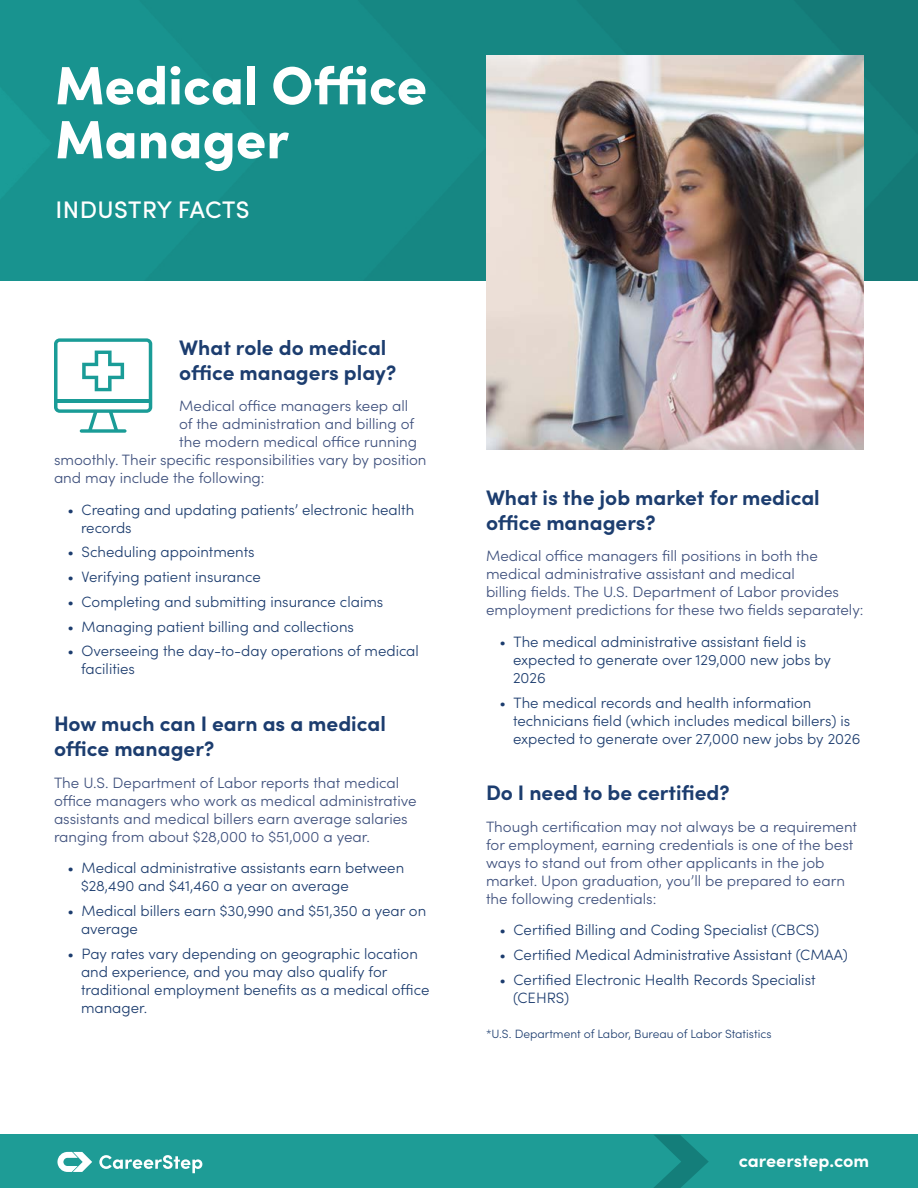
<style>
.page{position:relative;width:918px;height:1188px;background:#fff}
.page>*{position:absolute;margin:0;border:0;box-sizing:border-box;transform-origin:0 0}
.t1{font:900 54px/54px "Sofia Pro";color:#fff}
.t2{font:500 24px "Sofia Pro";letter-spacing:.02em;color:#fff}
.t3{font:700 21px/25.2px "Sofia Pro";color:#1c3d6f}
.t4{font:700 18px "Sofia Pro";letter-spacing:-.005em;color:#fff}
.t5{font:300 15px/18px "Sofia Pro";color:#1c3c6e}
.t6{font:300 15px/18px "Sofia Pro";color:#3d4f7c}
.t7{font:300 12px "Sofia Pro";color:#1c3c6e}
</style>
<div class="page">
<div style="left:0;top:0;width:918px;height:281px;background:linear-gradient(to right,#199692,#147b77)"></div>
<img style="left:486px;top:55px;width:378px;height:394px">
<hr style="left:80px;top:429px;width:47px;height:4px;background:#5eb9b5;border-radius:2px">
<svg style="left:54px;top:338px;width:98px;height:94px"></svg>
<hr style="left:56px;top:399px;width:95px;height:3px;background:#1a9c97">
<div style="left:0;top:1135px;width:918px;height:53px;background:#1e9c96"></div>
<svg style="left:654px;top:1135px;width:55px;height:53px"></svg>
<svg style="left:57px;top:1152px;width:35px;height:20px"></svg>
<svg style="left:99px;top:1155px;width:103px;height:18px"></svg>
<h1 class="t1" style="left:55px;top:54px;width:374px">Medical Office<br>Manager</h1>
<h2 class="t2" style="left:55px;top:192px;width:196px">INDUSTRY FACTS</h2>
<h3 class="t3" style="left:179px;top:333px;width:219px">What role do medical office managers play?</h3>
<p class="t6" style="left:179px;top:396px;width:231px">Medical office managers keep all</p>
<p class="t6" style="left:179px;top:414px;width:237px">of the administration and billing of</p>
<p class="t6" style="left:179px;top:432px;width:239px">the modern medical office running</p>
<p class="t6" style="left:54px;top:450px;width:374px">smoothly. Their specific responsibilities vary by position</p>
<p class="t6" style="left:54px;top:468px;width:212px">and may include the following:</p>
<p class="t5" style="left:81px;top:500px;width:335px;text-indent:-14px">• Creating and updating patients’ electronic health records</p>
<p class="t5" style="left:68px;top:542px;width:189px">• Scheduling appointments</p>
<p class="t5" style="left:68px;top:567px;width:195px">• Verifying patient insurance</p>
<p class="t5" style="left:68px;top:592px;width:317px">• Completing and submitting insurance claims</p>
<p class="t5" style="left:68px;top:617px;width:288px">• Managing patient billing and collections</p>
<p class="t5" style="left:81px;top:641px;width:339px;text-indent:-14px">• Overseeing the day-to-day operations of medical facilities</p>
<h3 class="t3" style="left:54px;top:710px;width:333px">How much can I earn as a medical office manager?</h3>
<p class="t6" style="left:54px;top:773px;width:364px">The U.S. Department of Labor reports that medical office managers who work as medical administrative assistants and medical billers earn average salaries ranging from about $28,000 to $51,000 a year.</p>
<p class="t5" style="left:81px;top:858px;width:325px;text-indent:-14px">• Medical administrative assistants earn between $28,490 and $41,460 a year on average</p>
<p class="t5" style="left:81px;top:901px;width:347px;text-indent:-14px">• Medical billers earn $30,990 and $51,350 a year on average</p>
<p class="t5" style="left:81px;top:944px;width:350px;text-indent:-14px">• Pay rates vary depending on geographic location and experience, and you may also qualify for traditional employment benefits as a medical office manager.</p>
<h3 class="t3" style="left:486px;top:483px;width:335px">What is the job market for medical office managers?</h3>
<p class="t6" style="left:486px;top:546px;width:379px">Medical office managers fill positions in both the medical administrative assistant and medical<br>billing fields. The U.S. Department of Labor provides employment predictions for these two fields separately:</p>
<p class="t5" style="left:513px;top:632px;width:320px;text-indent:-14px">• The medical administrative assistant field is expected to generate over 129,000 new jobs by<br>2026</p>
<p class="t5" style="left:513px;top:693px;width:349px;text-indent:-14px">• The medical records and health information technicians field (which includes medical billers) is expected to generate over 27,000 new jobs by 2026</p>
<h3 class="t3" style="left:486px;top:779px;width:245px">Do I need to be certified?</h3>
<p class="t6" style="left:486px;top:817px;width:373px">Though certification may not always be a requirement for employment, earning credentials is one of the best ways to stand out from other applicants in the job market. Upon graduation, you’ll be prepared to earn the following credentials:</p>
<p class="t5" style="left:500px;top:920px;width:321px">• Certified Billing and Coding Specialist (CBCS)</p>
<p class="t5" style="left:500px;top:945px;width:350px">• Certified Medical Administrative Assistant (CMAA)</p>
<p class="t5" style="left:513px;top:970px;width:304px;text-indent:-14px">• Certified Electronic Health Records Specialist (CEHRS)</p>
<p class="t7" style="left:486px;top:1026px;width:287px">*U.S. Department of Labor, Bureau of Labor Statistics</p>
<p class="t4" style="left:739px;top:1147px;width:132px">careerstep.com</p>
</div>
